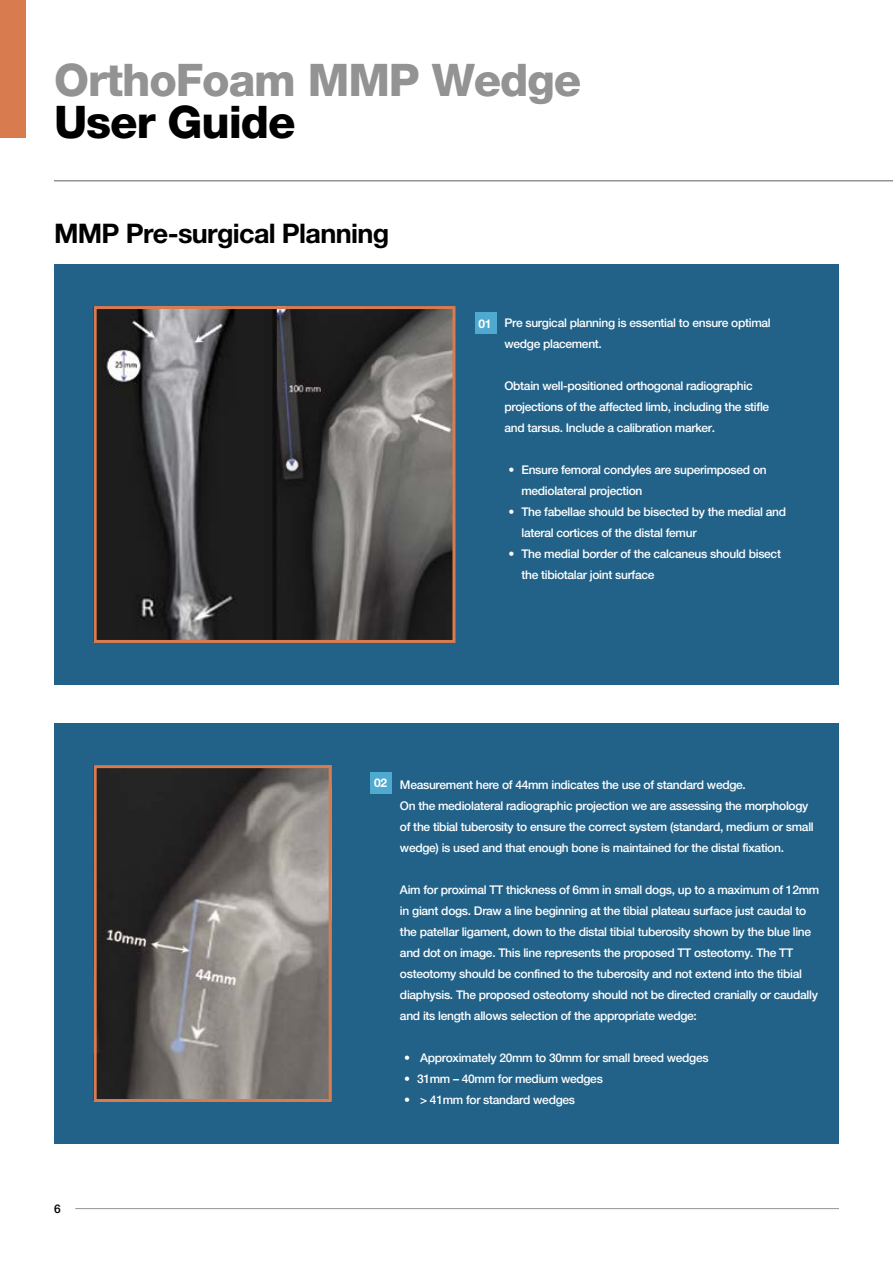
<style>
.page{position:relative;width:893px;height:1263px;background:#fff}
.page>*{position:absolute;margin:0;border:0;box-sizing:border-box;transform-origin:0 0}
.t1{font:800 45px "Helvetica Neue";letter-spacing:-.025em;color:#939393}
.t2{font:800 45px "Helvetica Neue";letter-spacing:-.025em;color:#000}
.t3{font:700 27px "Helvetica Neue";letter-spacing:-.025em;color:#000}
.t4{font:500 12px/21px "Helvetica Neue";letter-spacing:-.025em;color:#fff}
.t5{font:700 12px "Helvetica Neue";color:#fff}
.t6{font:500 12px "Helvetica Neue";color:#000}
</style>
<div class="page">
<hr style="left:75px;top:1208px;width:764px;height:1px;background:#939393">
<div style="left:0;top:0;width:26px;height:138px;background:#d87c50"></div>
<hr style="left:54px;top:180px;width:839px;height:2px;background:#939393">
<div style="left:54px;top:264px;width:785px;height:420px;background:#226289"></div>
<div style="left:475px;top:312px;width:21px;height:21px;background:#4faad0"></div>
<div style="left:54px;top:723px;width:785px;height:420px;background:#226289"></div>
<div style="left:371px;top:772px;width:21px;height:21px;background:#4faad0"></div>
<img style="left:98px;top:310px;width:353px;height:329px">
<div style="left:94px;top:306px;width:361px;height:337px;border:3px solid #d87c50"></div>
<img style="left:98px;top:769px;width:230px;height:329px">
<div style="left:94px;top:765px;width:238px;height:337px;border:3px solid #d87c50"></div>
<h1 class="t1" style="left:54px;top:53px;width:529px">OrthoFoam MMP Wedge</h1>
<h1 class="t2" style="left:54px;top:95px;width:243px">User Guide</h1>
<h2 class="t3" style="left:54px;top:217px;width:337px">MMP Pre-surgical Planning</h2>
<p class="t5" style="left:479px;top:316px;width:15px">01</p>
<p class="t4" style="left:504px;top:312px;width:268px">Pre surgical planning is essential to ensure optimal wedge placement.</p>
<p class="t4" style="left:504px;top:375px;width:266px">Obtain well-positioned orthogonal radiographic projections of the affected limb, including the stifle and tarsus. Include a calibration marker.</p>
<p class="t4" style="left:521px;top:459px;width:247px;text-indent:-13px">• Ensure femoral condyles are superimposed on mediolateral projection</p>
<p class="t4" style="left:521px;top:501px;width:266px;text-indent:-13px">• The fabellae should be bisected by the medial and lateral cortices of the distal femur</p>
<p class="t4" style="left:521px;top:543px;width:261px;text-indent:-13px">• The medial border of the calcaneus should bisect the tibiotalar joint surface</p>
<p class="t6" style="left:54px;top:1201px;width:8px">6</p>
<p class="t5" style="left:374px;top:775px;width:15px">02</p>
<p class="t4" style="left:400px;top:774px;width:415px">Measurement here of 44mm indicates the use of standard wedge.<br>On the mediolateral radiographic projection we are assessing the morphology of the tibial tuberosity to ensure the correct system (standard, medium or small wedge) is used and that enough bone is maintained for the distal fixation.</p>
<p class="t4" style="left:400px;top:879px;width:421px">Aim for proximal TT thickness of 6mm in small dogs, up to a maximum of 12mm in giant dogs. Draw a line beginning at the tibial plateau surface just caudal to the patellar ligament, down to the distal tibial tuberosity shown by the blue line and dot on image. This line represents the proposed TT osteotomy. The TT osteotomy should be confined to the tuberosity and not extend into the tibial diaphysis. The proposed osteotomy should not be directed cranially or caudally and its length allows selection of the appropriate wedge:</p>
<p class="t4" style="left:404px;top:1047px;width:306px">• Approximately 20mm to 30mm for small breed wedges</p>
<p class="t4" style="left:404px;top:1068px;width:200px">• 31mm – 40mm for medium wedges</p>
<p class="t4" style="left:404px;top:1089px;width:172px">• &gt; 41mm for standard wedges</p>
</div>
